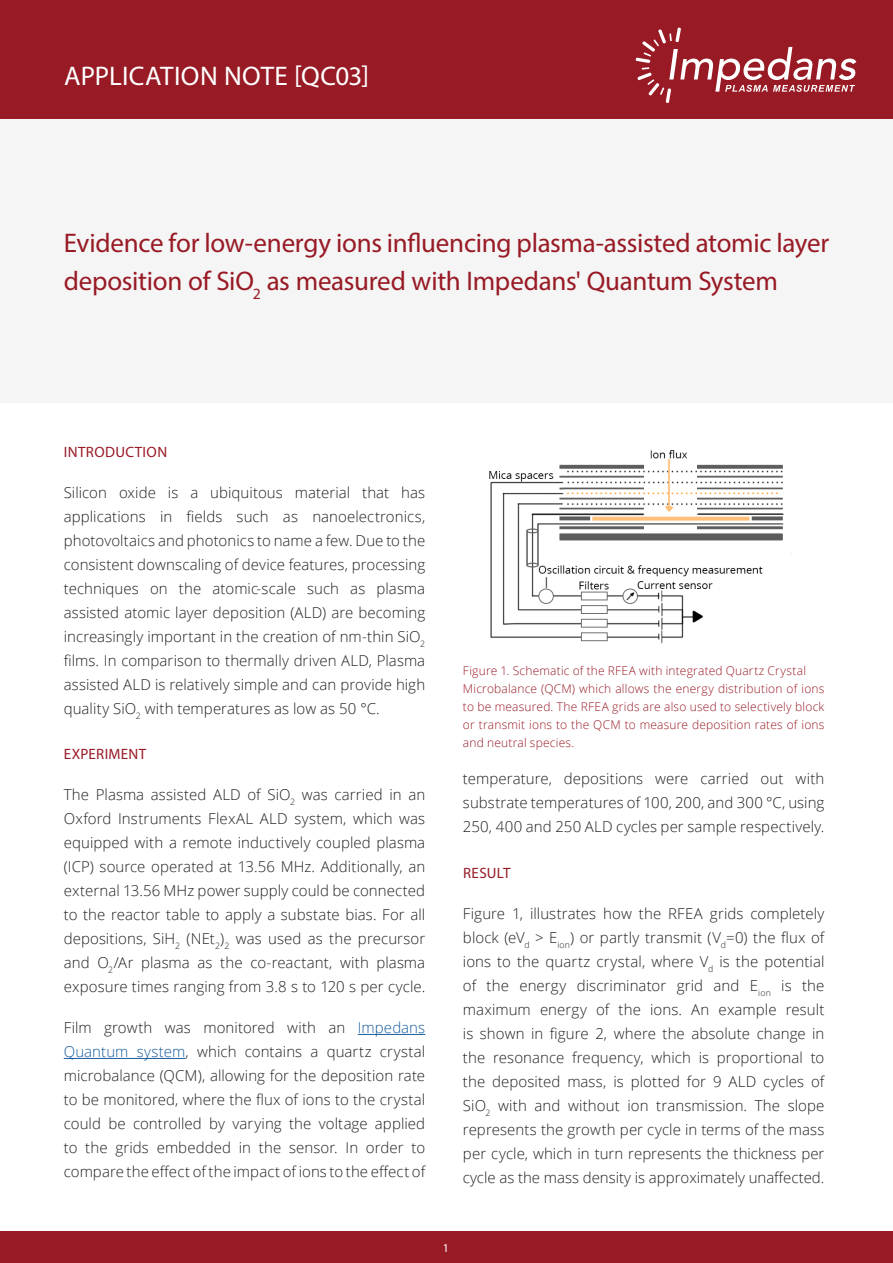
<style>
.page{position:relative;width:893px;height:1263px;background:#fff}
.page>*{position:absolute;margin:0;border:0;box-sizing:border-box;transform-origin:0 0}
.Heading_Sub{font:27px/37.5px "Myriad Pro";letter-spacing:-.01em;color:#981a25}
.Wrapper_Text{font:27px "Myriad Pro";letter-spacing:.01em;color:#fff}
.AppNote-Body{font:300 15px/24px "Open Sans";letter-spacing:.005em;color:#231f20;text-align:justify}
.AppNote-Heading1{font:15px "Myriad Pro";letter-spacing:.025em;color:#981a25}
.Footnote{font:300 12px/18px "Open Sans";letter-spacing:.015em;color:#981a25}
.Footnote-2{font:12px "Myriad Pro";color:#fff}
.s1{color:#175d9e}
</style>
<div class="page">
<div style="left:0;top:32px;width:893px;height:371px;background:#f5f5f5"></div>
<div style="left:0;top:0;width:893px;height:118px;background:#981a25"></div>
<svg style="left:635px;top:28px;width:221px;height:75px"></svg>
<hr style="left:358px;top:1034px;width:67px;height:1px;background:#175d9e">
<hr style="left:64px;top:1058px;width:122px;height:1px;background:#175d9e">
<div style="left:0;top:1231px;width:893px;height:32px;background:#981a25"></div>
<img style="left:489px;top:450px;width:304px;height:194px">
<p class="Wrapper_Text" style="left:64px;top:60px;width:307px">APPLICATION NOTE [QC03]</p>
<p class="Heading_Sub" style="left:64px;top:224px;width:767px">Evidence for low-energy ions influencing plasma-assisted atomic layer deposition of SiO<sub>2</sub> as measured with Impedans' Quantum System</p>
<p class="AppNote-Heading1" style="left:64px;top:442px;width:105px">INTRODUCTION</p>
<p class="AppNote-Body" style="left:64px;top:480px;width:363px">Silicon oxide is a ubiquitous material that has applications in fields such as nanoelectronics, photovoltaics and photonics to name a few. Due to the consistent downscaling of device features, processing techniques on the atomic-scale such as plasma assisted atomic layer deposition (ALD) are becoming increasingly important in the creation of nm-thin SiO<sub>2 </sub>films. In comparison to thermally driven ALD, Plasma assisted ALD is relatively simple and can provide high quality SiO<sub>2</sub> with temperatures as low as 50 °C.</p>
<p class="AppNote-Heading1" style="left:64px;top:745px;width:84px">EXPERIMENT</p>
<p class="AppNote-Body" style="left:64px;top:782px;width:363px">The Plasma assisted ALD of SiO<sub>2</sub> was carried in an Oxford Instruments FlexAL ALD system, which was equipped with a remote inductively coupled plasma (ICP) source operated at 13.56 MHz. Additionally, an external 13.56 MHz power supply could be connected to the reactor table to apply a substate bias. For all depositions, SiH<sub>2</sub> (NEt<sub>2</sub>)<sub>2</sub> was used as the precursor and O<sub>2</sub>/Ar plasma as the co-reactant, with plasma exposure times ranging from 3.8 s to 120 s per cycle.</p>
<p class="AppNote-Body" style="left:64px;top:1015px;width:363px">Film growth was monitored with an <span class="s1">Impedans Quantum system</span>, which contains a quartz crystal microbalance (QCM), allowing for the deposition rate to be monitored, where the flux of ions to the crystal could be controlled by varying the voltage applied to the grids embedded in the sensor. In order to compare the effect of the impact of ions to the effect of</p>
<p class="Footnote" style="left:463px;top:661px;width:363px">Figure 1. Schematic of the RFEA with integrated Quartz Crystal Microbalance (QCM) which allows the energy distribution of ions to be measured. The RFEA grids are also used to selectively block or transmit ions to the QCM to measure deposition rates of ions and neutral species.</p>
<p class="AppNote-Body" style="left:463px;top:766px;width:363px">temperature, depositions were carried out with substrate temperatures of 100, 200, and 300 °C, using 250, 400 and 250 ALD cycles per sample respectively.</p>
<p class="AppNote-Heading1" style="left:463px;top:863px;width:49px">RESULT</p>
<p class="AppNote-Body" style="left:463px;top:901px;width:363px">Figure 1, illustrates how the RFEA grids completely block (eV<sub>d</sub> &gt; E<sub>ion</sub>) or partly transmit (V<sub>d</sub>=0) the flux of ions to the quartz crystal, where V<sub>d</sub> is the potential of the energy discriminator grid and E<sub>ion</sub> is the maximum energy of the ions. An example result is shown in figure 2, where the absolute change in the resonance frequency, which is proportional to the deposited mass, is plotted for 9 ALD cycles of SiO<sub>2</sub> with and without ion transmission. The slope represents the growth per cycle in terms of the mass per cycle, which in turn represents the thickness per cycle as the mass density is approximately unaffected.</p>
<p class="Footnote-2" style="left:443px;top:1240px;width:8px">1</p>
</div>
